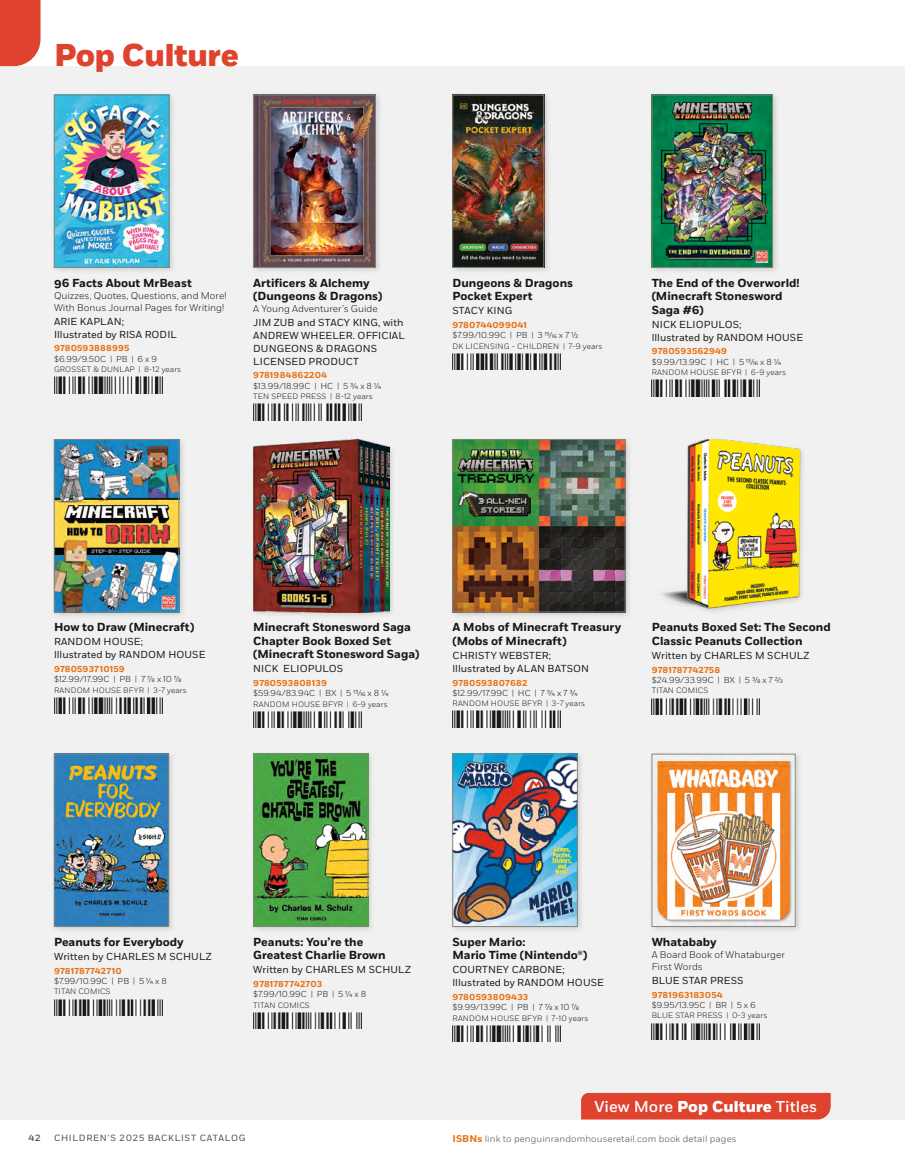
<style>
.page{position:relative;width:905px;height:1175px;background:#fff}
.page>*{position:absolute;margin:0;border:0;box-sizing:border-box;transform-origin:0 0}
.t1{font:800 31.5px "Fort";letter-spacing:-.01em;color:#df422d}
.t2{font:500 15.75px "Fort";letter-spacing:.005em;color:#fff}
.t3{font:700 11.7px/13.5px "Fort";color:#171714}
.t4{font:10.2px/12.8px "Fort";letter-spacing:.01em;color:#171714}
.t5{font:300 9.75px/12px "Fort";color:#171714}
.t6{font:300 9.3px "Fort";letter-spacing:.01em;color:#484f46}
.t7{font:9px "Fort";letter-spacing:.08em;color:#484f46}
.t8{font:500 9px "Fort";color:#484f46}
.t9{font:300 8.7px/10.2px "Fort";color:#171714}
.t10{font:300 7.8px "Fort";letter-spacing:.02em;color:#171714}
.s1{font-weight:700;color:#e77216}
.s2{font-size:8.25px}
.s3{font-size:7.5px}
.s4{font-weight:800}
.s5{font-weight:700;font-size:9.75px;color:#e77216}
</style>
<div class="page">
<div style="left:0;top:66px;width:904px;height:1053px;background:#f1f1f1"></div>
<div style="left:0;top:0;width:40px;height:66px;background:#df422d"></div>
<div style="left:581px;top:1092px;width:249px;height:27px;background:#df422d"></div>
<div style="left:51px;top:751px;width:125px;height:182px;background:#484f46;opacity:.2"></div>
<img style="left:56px;top:756px;width:111px;height:168px">
<div style="left:54px;top:754px;width:115px;height:172px;border:1px solid #81857d"></div>
<img style="left:54px;top:999px;width:108px;height:16px">
<div style="left:250px;top:751px;width:125px;height:182px;background:#484f46;opacity:.2"></div>
<img style="left:255px;top:756px;width:111px;height:168px">
<div style="left:253px;top:754px;width:115px;height:172px;border:1px solid #81857d"></div>
<img style="left:253px;top:1012px;width:108px;height:16px">
<div style="left:450px;top:751px;width:134px;height:182px;background:#484f46;opacity:.2"></div>
<img style="left:454px;top:756px;width:121px;height:168px">
<div style="left:452px;top:754px;width:125px;height:172px;border:1px solid #81857d"></div>
<img style="left:452px;top:1025px;width:108px;height:16px">
<div style="left:649px;top:751px;width:153px;height:182px;background:#484f46;opacity:.2"></div>
<img style="left:653px;top:756px;width:140px;height:168px">
<div style="left:651px;top:754px;width:144px;height:172px;border:1px solid #81857d"></div>
<img style="left:651px;top:1023px;width:108px;height:16px">
<div style="left:51px;top:437px;width:135px;height:182px;background:#484f46;opacity:.2"></div>
<img style="left:56px;top:441px;width:121px;height:169px">
<div style="left:54px;top:439px;width:125px;height:173px;border:1px solid #81857d"></div>
<img style="left:54px;top:697px;width:108px;height:16px">
<div style="left:250px;top:437px;width:146px;height:182px;background:#484f46;opacity:.2"></div>
<img style="left:253px;top:439px;width:136px;height:173px">
<img style="left:253px;top:711px;width:108px;height:17px">
<div style="left:450px;top:437px;width:182px;height:182px;background:#484f46;opacity:.2"></div>
<img style="left:454px;top:441px;width:169px;height:169px">
<div style="left:452px;top:439px;width:173px;height:173px;border:1px solid #81857d"></div>
<img style="left:452px;top:711px;width:108px;height:16px">
<img style="left:661px;top:439px;width:142px;height:173px">
<img style="left:651px;top:698px;width:108px;height:16px">
<div style="left:51px;top:92px;width:125px;height:182px;background:#484f46;opacity:.2"></div>
<img style="left:56px;top:97px;width:111px;height:169px">
<div style="left:54px;top:95px;width:115px;height:173px;border:1px solid #81857d"></div>
<img style="left:54px;top:377px;width:108px;height:16px">
<div style="left:250px;top:92px;width:132px;height:182px;background:#484f46;opacity:.2"></div>
<img style="left:255px;top:97px;width:118px;height:169px">
<div style="left:253px;top:95px;width:122px;height:173px;border:1px solid #81857d"></div>
<img style="left:253px;top:404px;width:108px;height:16px">
<div style="left:450px;top:92px;width:100px;height:182px;background:#484f46;opacity:.2"></div>
<img style="left:454px;top:97px;width:88px;height:169px">
<div style="left:452px;top:95px;width:92px;height:173px;border:1px solid #81857d"></div>
<img style="left:452px;top:353px;width:108px;height:17px">
<div style="left:649px;top:92px;width:130px;height:182px;background:#484f46;opacity:.2"></div>
<img style="left:653px;top:97px;width:117px;height:169px">
<div style="left:651px;top:95px;width:121px;height:173px;border:1px solid #81857d"></div>
<img style="left:651px;top:380px;width:108px;height:16px">
<h1 class="t1" style="left:54px;top:36px;width:186px">Pop Culture</h1>
<h3 class="t3" style="left:54px;top:276px;width:139px">96 Facts About MrBeast</h3>
<p class="t5" style="left:54px;top:289px;width:174px">Quizzes, Quotes, Questions, and More!<br>With Bonus Journal Pages for Writing!</p>
<p class="t4" style="left:54px;top:315px;width:124px">ARIE KAPLAN;<br>Illustrated by RISA RODIL</p>
<p class="t9" style="left:54px;top:343px;width:105px"><span class="s1">9780593888995 </span>$6.99/9.50C <span class="s2">|</span> PB <span class="s2">|</span> 6 x 9</p>
<p class="t10" style="left:54px;top:365px;width:129px">GROSSET &amp; DUNLAP <span class="s3">|</span> 8-12 years</p>
<h3 class="t3" style="left:253px;top:276px;width:131px">Artificers &amp; Alchemy (Dungeons &amp; Dragons)</h3>
<p class="t5" style="left:253px;top:303px;width:126px">A Young Adventurer’s Guide</p>
<p class="t4" style="left:253px;top:316px;width:153px">JIM ZUB and STACY KING, with<br>ANDREW WHEELER. OFFICIAL<br>DUNGEONS &amp; DRAGONS<br>LICENSED PRODUCT</p>
<p class="t9" style="left:253px;top:370px;width:129px"><span class="s1">9781984862204 </span>$13.99/18.99C <span class="s2">|</span> HC <span class="s2">|</span> 5 3/4 x 8 1/4</p>
<p class="t10" style="left:253px;top:392px;width:121px">TEN SPEED PRESS <span class="s3">|</span> 8-12 years</p>
<h3 class="t3" style="left:452px;top:276px;width:122px">Dungeons &amp; Dragons<br>Pocket Expert</h3>
<p class="t4" style="left:452px;top:304px;width:61px">STACY KING</p>
<p class="t9" style="left:452px;top:320px;width:127px"><span class="s1">9780744099041 </span>$7.99/10.99C <span class="s2">|</span> PB <span class="s2">|</span> 3 15/16 x 7 1/2</p>
<p class="t10" style="left:452px;top:341px;width:151px">DK LICENSING - CHILDREN <span class="s3">|</span> 7-9 years</p>
<h3 class="t3" style="left:651px;top:276px;width:149px">The End of the Overworld! (Minecraft Stonesword<br>Saga #6)</h3>
<p class="t4" style="left:651px;top:318px;width:153px">NICK ELIOPULOS;<br>lllustrated by RANDOM HOUSE</p>
<p class="t9" style="left:651px;top:346px;width:131px"><span class="s1">9780593562949 </span>$9.99/13.99C <span class="s2">|</span> HC <span class="s2">|</span> 5 13/16 x 8 1/4</p>
<p class="t10" style="left:651px;top:368px;width:136px">RANDOM HOUSE BFYR <span class="s3">|</span> 6-9 years</p>
<h3 class="t3" style="left:54px;top:620px;width:142px">How to Draw (Minecraft)</h3>
<p class="t4" style="left:54px;top:635px;width:153px">RANDOM HOUSE;<br>lllustrated by RANDOM HOUSE</p>
<p class="t9" style="left:54px;top:664px;width:129px"><span class="s1">9780593710159 </span>$12.99/17.99C <span class="s2">|</span> PB <span class="s2">|</span> 7 7/8 x 10 7/8</p>
<p class="t10" style="left:54px;top:685px;width:134px">RANDOM HOUSE BFYR <span class="s3">|</span> 3-7 years</p>
<h3 class="t3" style="left:253px;top:620px;width:168px">Minecraft Stonesword Saga<br>Chapter Book Boxed Set (Minecraft Stonesword Saga)</h3>
<p class="t4" style="left:253px;top:662px;width:91px">NICK ELIOPULOS</p>
<p class="t9" style="left:253px;top:678px;width:137px"><span class="s1">9780593808139 </span>$59.94/83.94C <span class="s2">|</span> BX <span class="s2">|</span> 5 13/16 x 8 1/4</p>
<p class="t10" style="left:253px;top:699px;width:136px">RANDOM HOUSE BFYR <span class="s3">|</span> 6-9 years</p>
<h3 class="t3" style="left:452px;top:620px;width:170px">A Mobs of Minecraft Treasury (Mobs of Minecraft)</h3>
<p class="t4" style="left:452px;top:649px;width:138px">CHRISTY WEBSTER; lllustrated by ALAN BATSON</p>
<p class="t9" style="left:452px;top:677px;width:127px"><span class="s1">9780593807682 </span>$12.99/17.99C <span class="s2">|</span> HC <span class="s2">|</span> 7 3/4 x 7 3/4</p>
<p class="t10" style="left:452px;top:699px;width:134px">RANDOM HOUSE BFYR <span class="s3">|</span> 3-7 years</p>
<h3 class="t3" style="left:651px;top:620px;width:180px">Peanuts Boxed Set: The Second<br>Classic Peanuts Collection</h3>
<p class="t4" style="left:651px;top:649px;width:159px">Written by CHARLES M SCHULZ</p>
<p class="t9" style="left:651px;top:664px;width:133px"><span class="s1">9781787742758 </span>$24.99/33.99C <span class="s2">|</span> BX <span class="s2">|</span> 5 3/8 x 7 2/3</p>
<p class="t10" style="left:651px;top:686px;width:58px">TITAN COMICS</p>
<h3 class="t3" style="left:54px;top:935px;width:131px">Peanuts for Everybody</h3>
<p class="t4" style="left:54px;top:950px;width:159px">Written by CHARLES M SCHULZ</p>
<p class="t9" style="left:54px;top:965px;width:114px"><span class="s1">9781787742710 </span>$7.99/10.99C <span class="s2">|</span> PB <span class="s2">|</span> 5 1/4 x 8</p>
<p class="t10" style="left:54px;top:987px;width:58px">TITAN COMICS</p>
<h3 class="t3" style="left:253px;top:935px;width:134px">Peanuts: You’re the<br>Greatest Charlie Brown</h3>
<p class="t4" style="left:253px;top:963px;width:159px">Written by CHARLES M SCHULZ</p>
<p class="t9" style="left:253px;top:979px;width:114px"><span class="s1">9781787742703 </span>$7.99/10.99C <span class="s2">|</span> PB <span class="s2">|</span> 5 1/4 x 8</p>
<p class="t10" style="left:253px;top:1000px;width:58px">TITAN COMICS</p>
<p class="t8" style="left:28px;top:1132px;width:14px">42</p>
<p class="t7" style="left:54px;top:1132px;width:193px">CHILDREN’S 2025 BACKLIST CATALOG</p>
<h3 class="t3" style="left:452px;top:935px;width:136px">Super Mario:<br>Mario Time (Nintendo®)</h3>
<p class="t4" style="left:452px;top:963px;width:153px">COURTNEY CARBONE; lllustrated by RANDOM HOUSE</p>
<p class="t9" style="left:452px;top:992px;width:128px"><span class="s1">9780593809433 </span>$9.99/13.99C <span class="s2">|</span> PB <span class="s2">|</span> 7 7/8 x 10 7/8</p>
<p class="t10" style="left:452px;top:1013px;width:137px">RANDOM HOUSE BFYR <span class="s3">|</span> 7-10 years</p>
<h3 class="t3" style="left:651px;top:935px;width:67px">Whatababy</h3>
<p class="t5" style="left:651px;top:948px;width:135px">A Board Book of Whataburger<br>First Words</p>
<p class="t4" style="left:651px;top:974px;width:93px">BLUE STAR PRESS</p>
<p class="t9" style="left:651px;top:989px;width:105px"><span class="s1">9781963183054 </span>$9.95/13.95C <span class="s2">|</span> BR <span class="s2">|</span> 5 x 6</p>
<p class="t10" style="left:651px;top:1011px;width:117px">BLUE STAR PRESS <span class="s3">|</span> 0-3 years</p>
<h2 class="t2" style="left:594px;top:1096px;width:224px">View More <span class="s4">Pop Culture</span> Titles</h2>
<p class="t6" style="left:452px;top:1133px;width:286px"><span class="s5">ISBNs</span> link to penguinrandomhouseretail.com book detail pages</p>
</div>
